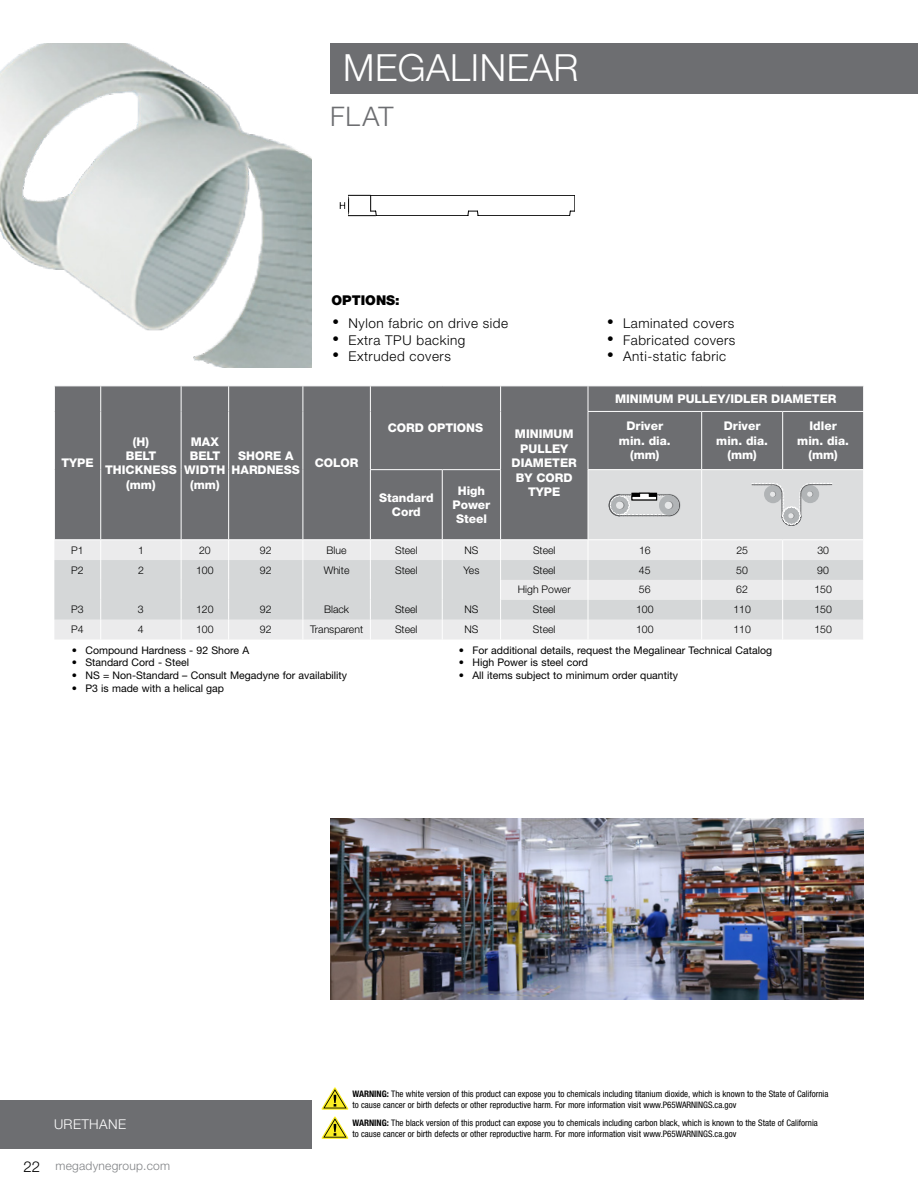
<style>
.page{position:relative;width:918px;height:1188px;background:#fff}
.page>*{position:absolute;margin:0;border:0;box-sizing:border-box;transform-origin:0 0}
.t1{font:300 37.5px "Helvetica Neue LT Std";letter-spacing:.015em;color:#fff}
.t2{font:300 27px "Helvetica Neue LT Std";color:#6d6e71}
.t3{font:300 13.5px "Helvetica Neue LT Std";letter-spacing:.04em;color:#000}
.t4{font:900 13.5px "Helvetica Neue LT Std";color:#000}
.t5{font:300 13.5px "Helvetica Neue LT Std";letter-spacing:.03em;color:#fff}
.t6{font:800 12px/14.4px "Helvetica Neue LT Std";color:#fff;text-align:center}
.t7{font:300 12px "Helvetica Neue LT Std";letter-spacing:.02em;color:#808285}
.t8{font:10.5px "Helvetica Neue LT Std";color:#000}
.t9{font:300 10.5px "Helvetica Neue LT Std";color:#000}
.t10{font:condensed 9px/10.8px "Helvetica Neue LT Pro";color:#000}
.s1{font-family:"Gotham";font-weight:400;font-size:18px}
.s2{font-size:15px;color:#000}
.s3{font-weight:700}
</style>
<div class="page">
<div style="left:330px;top:44px;width:588px;height:50px;background:#6d6e71"></div>
<img style="left:0;top:44px;width:312px;height:324px">
<img style="left:330px;top:818px;width:534px;height:181px">
<div style="left:55px;top:387px;width:808px;height:152px;background:#6d6e71"></div>
<div style="left:54px;top:540px;width:533px;height:100px;background:#ebebec"></div>
<svg style="left:54px;top:560px;width:534px;height:60px;fill:#d5d7d8"></svg>
<svg style="left:100px;top:540px;width:1px;height:100px"></svg>
<svg style="left:181px;top:540px;width:1px;height:100px"></svg>
<svg style="left:228px;top:540px;width:1px;height:100px"></svg>
<svg style="left:303px;top:540px;width:1px;height:100px"></svg>
<svg style="left:370px;top:540px;width:1px;height:100px"></svg>
<svg style="left:442px;top:540px;width:1px;height:100px"></svg>
<svg style="left:500px;top:540px;width:1px;height:100px"></svg>
<svg style="left:54px;top:386px;width:1px;height:25px"></svg>
<svg style="left:100px;top:386px;width:1px;height:25px"></svg>
<svg style="left:181px;top:386px;width:1px;height:25px"></svg>
<svg style="left:228px;top:386px;width:1px;height:25px"></svg>
<svg style="left:303px;top:386px;width:1px;height:25px"></svg>
<hr style="left:100px;top:411px;width:1px;height:59px;background:#fff">
<hr style="left:181px;top:411px;width:1px;height:59px;background:#fff">
<hr style="left:228px;top:411px;width:1px;height:59px;background:#fff">
<hr style="left:303px;top:411px;width:1px;height:59px;background:#fff">
<hr style="left:100px;top:470px;width:1px;height:69px;background:#fff">
<hr style="left:181px;top:470px;width:1px;height:69px;background:#fff">
<hr style="left:228px;top:470px;width:1px;height:69px;background:#fff">
<hr style="left:303px;top:470px;width:1px;height:69px;background:#fff">
<svg style="left:370px;top:386px;width:1px;height:25px"></svg>
<hr style="left:370px;top:411px;width:1px;height:58px;background:#fff">
<svg style="left:500px;top:386px;width:1px;height:25px"></svg>
<hr style="left:500px;top:411px;width:1px;height:58px;background:#fff">
<svg style="left:588px;top:386px;width:1px;height:25px"></svg>
<svg style="left:863px;top:386px;width:1px;height:25px"></svg>
<hr style="left:588px;top:411px;width:114px;height:1px;background:#fff">
<hr style="left:588px;top:412px;width:1px;height:57px;background:#fff">
<hr style="left:702px;top:411px;width:81px;height:1px;background:#fff">
<hr style="left:701px;top:412px;width:1px;height:57px;background:#fff">
<hr style="left:783px;top:411px;width:81px;height:1px;background:#fff">
<hr style="left:782px;top:412px;width:1px;height:57px;background:#fff">
<hr style="left:370px;top:469px;width:72px;height:1px;background:#fff">
<hr style="left:370px;top:470px;width:1px;height:69px;background:#fff">
<hr style="left:442px;top:469px;width:59px;height:1px;background:#fff">
<hr style="left:442px;top:470px;width:1px;height:69px;background:#fff">
<hr style="left:500px;top:470px;width:1px;height:69px;background:#fff">
<hr style="left:588px;top:469px;width:114px;height:1px;background:#fff">
<hr style="left:702px;top:469px;width:81px;height:1px;background:#fff">
<hr style="left:783px;top:469px;width:81px;height:1px;background:#fff">
<svg style="left:588px;top:470px;width:275px;height:170px"></svg>
<svg style="left:340px;top:195px;width:235px;height:21px"></svg>
<svg style="left:321px;top:1087px;width:28px;height:23px"></svg>
<svg style="left:321px;top:1116px;width:28px;height:23px"></svg>
<div style="left:0;top:1100px;width:312px;height:48px;background:#6d6e71"></div>
<h1 class="t1" style="left:343px;top:45px;width:237px">MEGALINEAR</h1>
<h2 class="t2" style="left:330px;top:100px;width:65px">FLAT</h2>
<h3 class="t4" style="left:332px;top:292px;width:70px">OPTIONS:</h3>
<h3 class="t3" style="left:332px;top:315px;width:178px"><span class="s1">•</span> Nylon fabric on drive side</h3>
<h3 class="t3" style="left:332px;top:332px;width:135px"><span class="s1">•</span> Extra TPU backing</h3>
<h3 class="t3" style="left:332px;top:348px;width:121px"><span class="s1">•</span> Extruded covers</h3>
<h3 class="t6" style="left:61px;top:456px;width:34px">TYPE</h3>
<h3 class="t6" style="left:105px;top:434px;width:73px">(H)<br>BELT<br>THICKNESS (mm)</h3>
<h3 class="t6" style="left:184px;top:434px;width:43px">MAX<br>BELT<br>WIDTH (mm)</h3>
<h3 class="t6" style="left:232px;top:448px;width:70px">SHORE A<br>HARDNESS</h3>
<h3 class="t6" style="left:315px;top:456px;width:45px">COLOR</h3>
<h3 class="t6" style="left:388px;top:421px;width:97px">CORD OPTIONS</h3>
<h3 class="t6" style="left:379px;top:490px;width:56px">Standard<br>Cord</h3>
<h3 class="t6" style="left:452px;top:483px;width:39px">High<br>Power<br>Steel</h3>
<h3 class="t6" style="left:512px;top:427px;width:67px">MINIMUM<br>PULLEY<br>DIAMETER<br>BY CORD<br>TYPE</h3>
<h3 class="t3" style="left:606px;top:315px;width:130px"><span class="s1">•</span> Laminated covers</h3>
<h3 class="t3" style="left:606px;top:332px;width:131px"><span class="s1">•</span> Fabricated covers</h3>
<h3 class="t3" style="left:606px;top:348px;width:122px"><span class="s1">•</span> Anti-static fabric</h3>
<h3 class="t6" style="left:615px;top:391px;width:223px">MINIMUM PULLEY/IDLER DIAMETER</h3>
<h3 class="t6" style="left:619px;top:419px;width:53px">Driver min. dia. (mm)</h3>
<h3 class="t6" style="left:716px;top:419px;width:53px">Driver min. dia. (mm)</h3>
<h3 class="t6" style="left:797px;top:419px;width:53px">Idler min. dia. (mm)</h3>
<p class="t9" style="left:71px;top:544px;width:14px">P1</p>
<p class="t9" style="left:138px;top:544px;width:7px">1</p>
<p class="t9" style="left:199px;top:544px;width:13px">20</p>
<p class="t9" style="left:260px;top:544px;width:13px">92</p>
<p class="t9" style="left:327px;top:544px;width:22px">Blue</p>
<p class="t9" style="left:395px;top:544px;width:24px">Steel</p>
<p class="t9" style="left:464px;top:544px;width:16px">NS</p>
<p class="t9" style="left:533px;top:544px;width:24px">Steel</p>
<p class="t9" style="left:639px;top:544px;width:13px">16</p>
<p class="t9" style="left:736px;top:544px;width:13px">25</p>
<p class="t9" style="left:817px;top:544px;width:13px">30</p>
<p class="t9" style="left:71px;top:563px;width:14px">P2</p>
<p class="t9" style="left:138px;top:563px;width:7px">2</p>
<p class="t9" style="left:196px;top:563px;width:19px">100</p>
<p class="t9" style="left:260px;top:563px;width:13px">92</p>
<p class="t9" style="left:324px;top:563px;width:27px">White</p>
<p class="t9" style="left:395px;top:563px;width:24px">Steel</p>
<p class="t9" style="left:463px;top:563px;width:17px">Yes</p>
<p class="t9" style="left:533px;top:563px;width:24px">Steel</p>
<p class="t9" style="left:639px;top:563px;width:13px">45</p>
<p class="t9" style="left:736px;top:563px;width:13px">50</p>
<p class="t9" style="left:817px;top:563px;width:13px">90</p>
<p class="t9" style="left:518px;top:583px;width:54px">High Power</p>
<p class="t9" style="left:639px;top:583px;width:13px">56</p>
<p class="t9" style="left:736px;top:583px;width:13px">62</p>
<p class="t9" style="left:814px;top:583px;width:19px">150</p>
<p class="t9" style="left:71px;top:603px;width:14px">P3</p>
<p class="t9" style="left:138px;top:603px;width:7px">3</p>
<p class="t9" style="left:196px;top:603px;width:19px">120</p>
<p class="t9" style="left:260px;top:603px;width:13px">92</p>
<p class="t9" style="left:324px;top:603px;width:27px">Black</p>
<p class="t9" style="left:395px;top:603px;width:24px">Steel</p>
<p class="t9" style="left:464px;top:603px;width:16px">NS</p>
<p class="t9" style="left:533px;top:603px;width:24px">Steel</p>
<p class="t9" style="left:636px;top:603px;width:19px">100</p>
<p class="t9" style="left:733px;top:603px;width:19px">110</p>
<p class="t9" style="left:814px;top:603px;width:19px">150</p>
<p class="t9" style="left:71px;top:623px;width:14px">P4</p>
<p class="t9" style="left:138px;top:623px;width:7px">4</p>
<p class="t9" style="left:196px;top:623px;width:19px">100</p>
<p class="t9" style="left:260px;top:623px;width:13px">92</p>
<p class="t9" style="left:310px;top:623px;width:55px">Transparent</p>
<p class="t9" style="left:395px;top:623px;width:24px">Steel</p>
<p class="t9" style="left:464px;top:623px;width:16px">NS</p>
<p class="t9" style="left:533px;top:623px;width:24px">Steel</p>
<p class="t9" style="left:636px;top:623px;width:19px">100</p>
<p class="t9" style="left:733px;top:623px;width:19px">110</p>
<p class="t9" style="left:814px;top:623px;width:19px">150</p>
<p class="t8" style="left:72px;top:644px;width:179px">• Compound Hardness - 92 Shore A</p>
<p class="t8" style="left:72px;top:656px;width:119px">• Standard Cord - Steel</p>
<p class="t8" style="left:72px;top:669px;width:277px">• NS = Non-Standard – Consult Megadyne for availability</p>
<p class="t8" style="left:72px;top:682px;width:154px">• P3 is made with a helical gap</p>
<p class="t8" style="left:459px;top:644px;width:315px">• For additional details, request the Megalinear Technical Catalog</p>
<p class="t8" style="left:459px;top:656px;width:131px">• High Power is steel cord</p>
<p class="t8" style="left:459px;top:669px;width:220px">• All items subject to minimum order quantity</p>
<h3 class="t5" style="left:54px;top:1116px;width:74px">URETHANE</h3>
<h3 class="t7" style="left:23px;top:1159px;width:148px"><span class="s2">22</span> megadynegroup.com</h3>
<p class="t10" style="left:352px;top:1088px;width:478px"><span class="s3">WARNING:</span> The white version of this product can expose you to chemicals including titanium dioxide, which is known to the State of California to cause cancer or birth defects or other reproductive harm. For more information visit www.P65WARNINGS.ca.gov</p>
<p class="t10" style="left:352px;top:1117px;width:467px"><span class="s3">WARNING:</span> The black version of this product can expose you to chemicals including carbon black, which is known to the State of California to cause cancer or birth defects or other reproductive harm. For more information visit www.P65WARNINGS.ca.gov</p>
</div>
